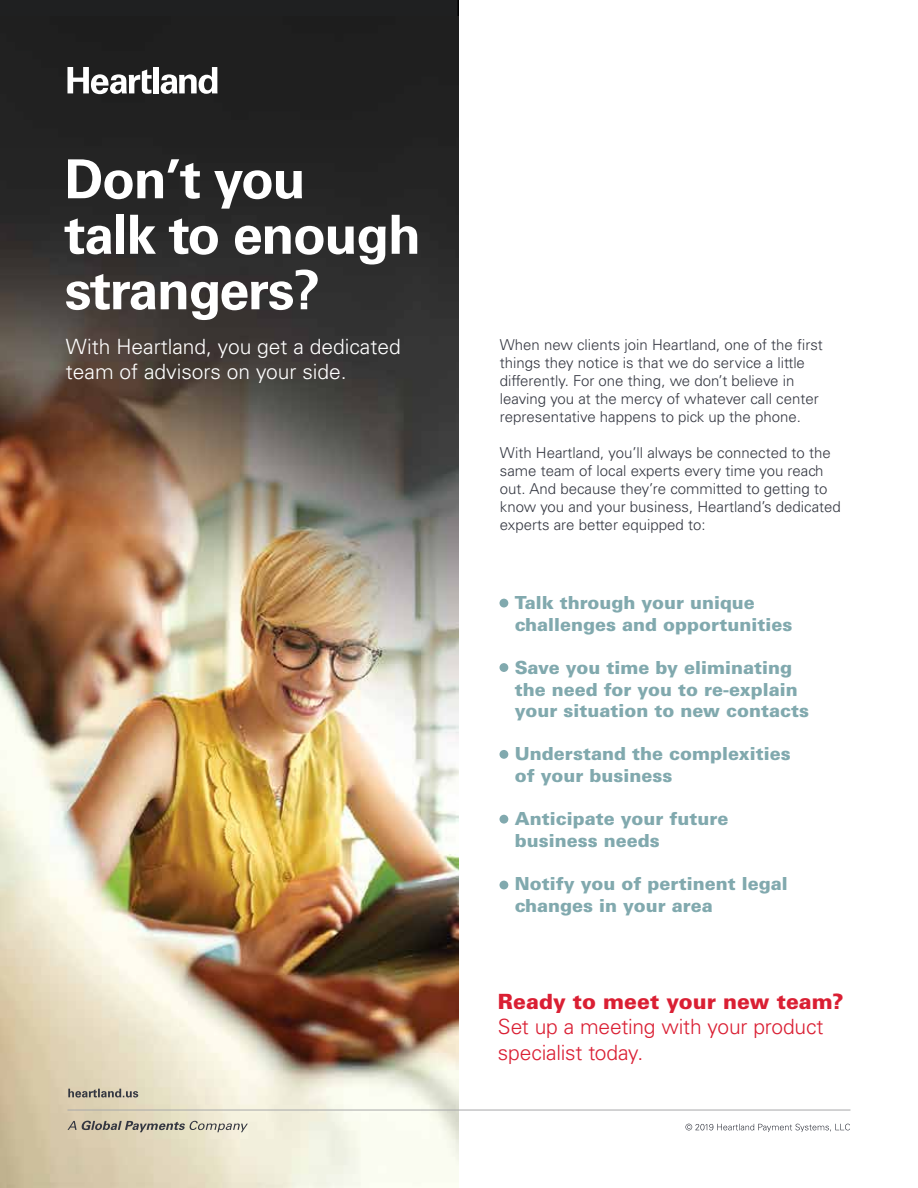
<style>
.page{position:relative;width:918px;height:1188px;background:#fff}
.page>*{position:absolute;margin:0;border:0;box-sizing:border-box;transform-origin:0 0}
.t1{font:700 54px/55.5px "Univers LT Std";letter-spacing:-.025em;color:#fff}
.t2{font:300 21px/25.2px "Univers LT Std";color:#fff}
.t3{font:300 21px/25.5px "Univers LT Std";letter-spacing:-.01em;color:#da1f33}
.t4{font:900 21px "Univers LT Std";letter-spacing:.005em;color:#da1f33}
.t5{font:900 18px/21.6px "Univers LT Std";color:#81a9ae}
.t6{font:300 15px/18px "Univers LT Std";color:#343741}
</style>
<div class="page">
<div style="left:0;top:0;width:459px;height:16px;background:#1f2021"></div>
<img style="left:0;top:16px;width:459px;height:1172px">
<div style="left:500px;top:599px;width:8px;height:9px;background:#81a9ae;border-radius:50%"></div>
<div style="left:500px;top:663px;width:8px;height:9px;background:#81a9ae;border-radius:50%"></div>
<div style="left:500px;top:750px;width:8px;height:9px;background:#81a9ae;border-radius:50%"></div>
<div style="left:500px;top:815px;width:8px;height:9px;background:#81a9ae;border-radius:50%"></div>
<div style="left:500px;top:881px;width:8px;height:8px;background:#81a9ae;border-radius:50%"></div>
<svg style="left:685px;top:1124px;width:165px;height:8px"></svg>
<hr style="left:68px;top:1110px;width:782px;height:1px;background:#a7a8a9">
<svg style="left:68px;top:1121px;width:180px;height:11px;background:#b2ac9c"></svg>
<svg style="left:68px;top:1089px;width:70px;height:9px"></svg>
<svg style="left:67px;top:67px;width:85px;height:27px"></svg>
<div style="left:153px;top:67px;width:6px;height:26px;background:#fff"></div>
<svg style="left:161px;top:67px;width:57px;height:27px"></svg>
<h1 class="t1" style="left:64px;top:152px;width:358px">Don’t you<br>talk to enough strangers?</h1>
<h2 class="t2" style="left:66px;top:334px;width:336px">With Heartland, you get a dedicated team of advisors on your side.</h2>
<p class="t6" style="left:500px;top:336px;width:325px">When new clients join Heartland, one of the first things they notice is that we do service a little differently. For one thing, we don’t believe in leaving you at the mercy of whatever call center representative happens to pick up the phone.</p>
<p class="t6" style="left:500px;top:444px;width:343px">With Heartland, you’ll always be connected to the same team of local experts every time you reach out. And because they’re committed to getting to know you and your business, Heartland’s dedicated experts are better equipped to:</p>
<p class="t5" style="left:515px;top:592px;width:279px">Talk through your unique challenges and opportunities</p>
<p class="t5" style="left:515px;top:657px;width:296px">Save you time by eliminating the need for you to re-explain your situation to new contacts</p>
<p class="t5" style="left:515px;top:743px;width:277px">Understand the complexities of your business</p>
<p class="t5" style="left:515px;top:808px;width:215px">Anticipate your future business needs</p>
<p class="t5" style="left:515px;top:873px;width:274px">Notify you of pertinent legal changes in your area</p>
<h2 class="t4" style="left:498px;top:988px;width:347px">Ready to meet your new team?</h2>
<h2 class="t3" style="left:498px;top:1014px;width:327px">Set up a meeting with your product specialist today.</h2>
</div>
